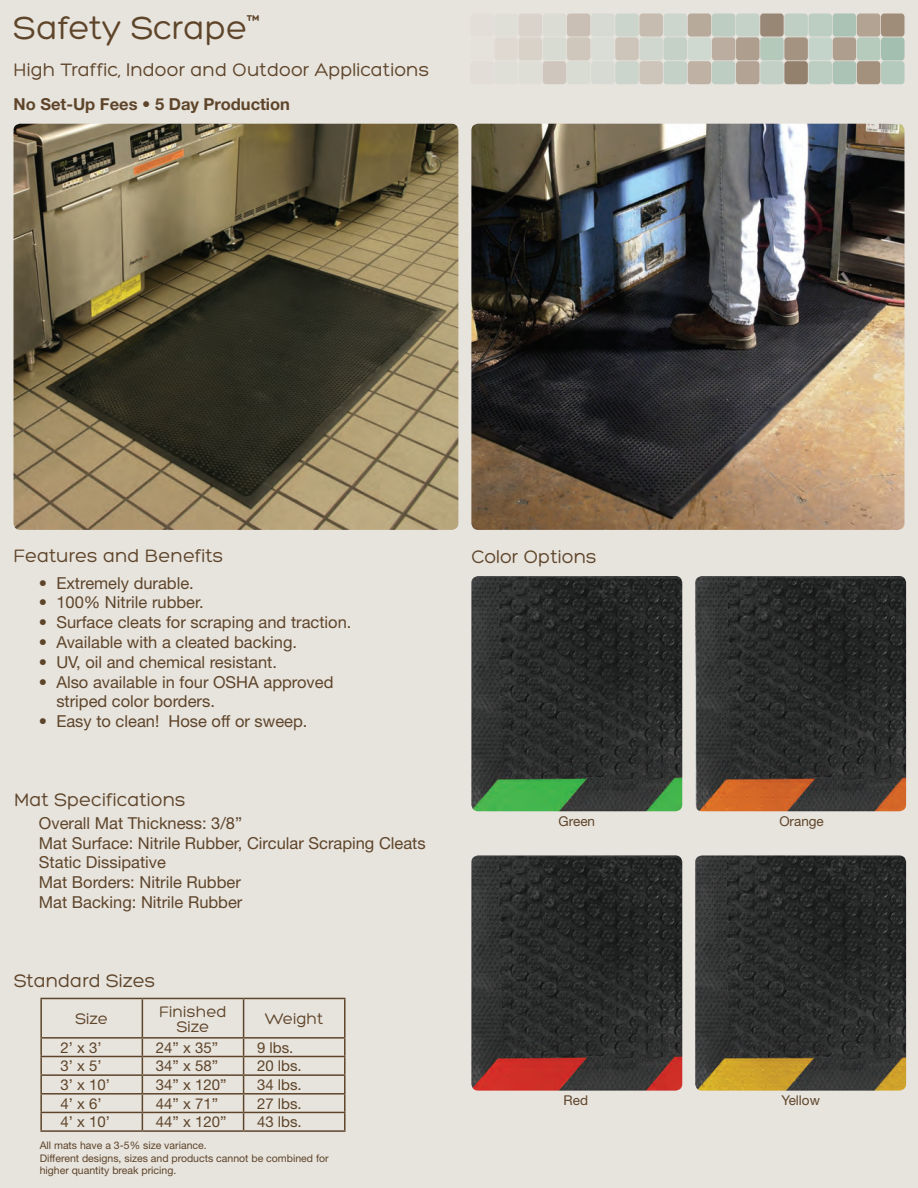
<style>
.page{position:relative;width:918px;height:1188px;background:#e7e3dd}
.page>*{position:absolute;margin:0;border:0;box-sizing:border-box;transform-origin:0 0}
.t1{font:34.5px "Hero";color:#5e452a}
.t2{font:19.5px "Hero";color:#5e452a}
.t3{font:16.5px/19.8px "Helvetica Neue LT Std";color:#5e452a}
.t4{font:700 16.5px "Helvetica Neue LT Std";color:#5e452a}
.t5{font:16.5px/15px "Hero";color:#5e452a;text-align:center}
.t6{font:15px "Helvetica Neue LT Std";color:#5e452a}
.t7{font:13.5px "Helvetica Neue LT Std";color:#5e452a}
.t8{font:10.5px/12.6px "Helvetica Neue LT Std";color:#5e452a}
</style>
<div class="page">
<div style="left:567px;top:37px;width:23px;height:23px;background:#cfc6bc;border-radius:3px"></div>
<div style="left:615px;top:37px;width:24px;height:23px;background:#cec5ba;border-radius:3px"></div>
<div style="left:494px;top:37px;width:24px;height:23px;background:#dfd9d2;border-radius:3px"></div>
<div style="left:639px;top:14px;width:24px;height:23px;background:#c7bcb0;border-radius:3px"></div>
<div style="left:519px;top:14px;width:23px;height:23px;background:#d9d3cb;border-radius:3px"></div>
<div style="left:567px;top:14px;width:23px;height:23px;background:#c9bfb5;border-radius:3px"></div>
<div style="left:591px;top:14px;width:24px;height:23px;background:#d6dad2;border-radius:3px"></div>
<div style="left:470px;top:14px;width:24px;height:23px;background:#e3ded7;border-radius:3px"></div>
<div style="left:591px;top:37px;width:24px;height:23px;background:#d9ddd5;border-radius:3px"></div>
<div style="left:615px;top:14px;width:24px;height:23px;background:#ccd5cb;border-radius:3px"></div>
<div style="left:494px;top:14px;width:24px;height:23px;background:#dfdfd7;border-radius:3px"></div>
<div style="left:639px;top:37px;width:24px;height:23px;background:#d0d7ce;border-radius:3px"></div>
<div style="left:519px;top:37px;width:23px;height:23px;background:#d8d2c9;border-radius:3px"></div>
<div style="left:664px;top:14px;width:23px;height:23px;background:#cdd6cc;border-radius:3px"></div>
<div style="left:543px;top:14px;width:23px;height:23px;background:#dbddd5;border-radius:3px"></div>
<div style="left:567px;top:61px;width:23px;height:23px;background:#d8dcd3;border-radius:3px"></div>
<div style="left:664px;top:37px;width:23px;height:23px;background:#c5d1c6;border-radius:3px"></div>
<div style="left:543px;top:37px;width:23px;height:23px;background:#d8dbd2;border-radius:3px"></div>
<div style="left:664px;top:61px;width:23px;height:23px;background:#c4d1c6;border-radius:3px"></div>
<div style="left:543px;top:61px;width:23px;height:23px;background:#cfc7bd;border-radius:3px"></div>
<div style="left:639px;top:61px;width:24px;height:23px;background:#cec5ba;border-radius:3px"></div>
<div style="left:519px;top:61px;width:23px;height:23px;background:#deded7;border-radius:3px"></div>
<div style="left:615px;top:61px;width:24px;height:23px;background:#ccd5cb;border-radius:3px"></div>
<div style="left:494px;top:61px;width:24px;height:23px;background:#dfdfd7;border-radius:3px"></div>
<div style="left:591px;top:61px;width:24px;height:23px;background:#d6dad2;border-radius:3px"></div>
<div style="left:470px;top:61px;width:24px;height:23px;background:#e2ddd6;border-radius:3px"></div>
<div style="left:784px;top:37px;width:24px;height:23px;background:#a49381;border-radius:3px"></div>
<div style="left:833px;top:37px;width:23px;height:23px;background:#ae9e8e;border-radius:3px"></div>
<div style="left:712px;top:37px;width:23px;height:23px;background:#bbaea0;border-radius:3px"></div>
<div style="left:857px;top:61px;width:23px;height:23px;background:#9f8c79;border-radius:3px"></div>
<div style="left:736px;top:61px;width:24px;height:23px;background:#b2a394;border-radius:3px"></div>
<div style="left:784px;top:61px;width:24px;height:23px;background:#93806d;border-radius:3px"></div>
<div style="left:809px;top:61px;width:23px;height:23px;background:#bccec1;border-radius:3px"></div>
<div style="left:688px;top:61px;width:23px;height:23px;background:#bfb2a5;border-radius:3px"></div>
<div style="left:809px;top:37px;width:23px;height:23px;background:#bfd2c7;border-radius:3px"></div>
<div style="left:688px;top:37px;width:23px;height:23px;background:#d0d9d0;border-radius:3px"></div>
<div style="left:833px;top:61px;width:23px;height:23px;background:#aac3b4;border-radius:3px"></div>
<div style="left:712px;top:61px;width:23px;height:23px;background:#bdcdc1;border-radius:3px"></div>
<div style="left:857px;top:37px;width:23px;height:23px;background:#b4cabc;border-radius:3px"></div>
<div style="left:736px;top:37px;width:24px;height:23px;background:#ad9e8e;border-radius:3px"></div>
<div style="left:881px;top:61px;width:23px;height:23px;background:#b4cabc;border-radius:3px"></div>
<div style="left:760px;top:61px;width:24px;height:23px;background:#c2d0c5;border-radius:3px"></div>
<div style="left:784px;top:14px;width:24px;height:23px;background:#bfcfc3;border-radius:3px"></div>
<div style="left:881px;top:37px;width:23px;height:23px;background:#a3bfaf;border-radius:3px"></div>
<div style="left:760px;top:37px;width:24px;height:23px;background:#b5c9bb;border-radius:3px"></div>
<div style="left:881px;top:14px;width:23px;height:23px;background:#9f8c79;border-radius:3px"></div>
<div style="left:760px;top:14px;width:24px;height:23px;background:#998775;border-radius:3px"></div>
<div style="left:857px;top:14px;width:23px;height:23px;background:#b0a08f;border-radius:3px"></div>
<div style="left:736px;top:14px;width:24px;height:23px;background:#c5d2c7;border-radius:3px"></div>
<div style="left:833px;top:14px;width:23px;height:23px;background:#aac3b4;border-radius:3px"></div>
<div style="left:712px;top:14px;width:23px;height:23px;background:#bdcdc1;border-radius:3px"></div>
<div style="left:809px;top:14px;width:23px;height:23px;background:#bccec1;border-radius:3px"></div>
<div style="left:688px;top:14px;width:23px;height:23px;background:#b7aa9b;border-radius:3px"></div>
<img style="left:471px;top:855px;width:211px;height:236px">
<img style="left:695px;top:855px;width:211px;height:236px">
<img style="left:471px;top:576px;width:211px;height:235px">
<img style="left:695px;top:576px;width:211px;height:235px">
<img style="left:14px;top:124px;width:444px;height:406px">
<img style="left:471px;top:124px;width:433px;height:406px">
<hr style="left:40px;top:999px;width:2px;height:38px;background:#5e452a">
<hr style="left:40px;top:998px;width:102px;height:1px;background:#5e452a">
<hr style="left:142px;top:998px;width:102px;height:1px;background:#5e452a">
<hr style="left:244px;top:998px;width:102px;height:1px;background:#5e452a">
<hr style="left:142px;top:999px;width:1px;height:38px;background:#5e452a">
<hr style="left:243px;top:999px;width:1px;height:38px;background:#5e452a">
<hr style="left:344px;top:999px;width:2px;height:38px;background:#5e452a">
<hr style="left:40px;top:1037px;width:102px;height:2px;background:#5e452a">
<hr style="left:142px;top:1037px;width:102px;height:2px;background:#5e452a">
<hr style="left:244px;top:1037px;width:102px;height:2px;background:#5e452a">
<svg style="left:40px;top:1039px;width:2px;height:91px"></svg>
<svg style="left:142px;top:1039px;width:1px;height:91px"></svg>
<svg style="left:243px;top:1039px;width:1px;height:91px"></svg>
<svg style="left:344px;top:1039px;width:2px;height:91px"></svg>
<hr style="left:40px;top:1056px;width:102px;height:1px;background:#5e452a">
<hr style="left:142px;top:1056px;width:102px;height:1px;background:#5e452a">
<hr style="left:244px;top:1056px;width:102px;height:1px;background:#5e452a">
<hr style="left:40px;top:1074px;width:102px;height:2px;background:#5e452a">
<hr style="left:142px;top:1074px;width:102px;height:2px;background:#5e452a">
<hr style="left:244px;top:1074px;width:102px;height:2px;background:#5e452a">
<hr style="left:40px;top:1093px;width:102px;height:2px;background:#5e452a">
<hr style="left:142px;top:1093px;width:102px;height:2px;background:#5e452a">
<hr style="left:244px;top:1093px;width:102px;height:2px;background:#5e452a">
<hr style="left:40px;top:1112px;width:102px;height:1px;background:#5e452a">
<hr style="left:142px;top:1112px;width:102px;height:1px;background:#5e452a">
<hr style="left:244px;top:1112px;width:102px;height:1px;background:#5e452a">
<hr style="left:40px;top:1130px;width:102px;height:2px;background:#5e452a">
<hr style="left:142px;top:1130px;width:102px;height:2px;background:#5e452a">
<hr style="left:244px;top:1130px;width:102px;height:2px;background:#5e452a">
<h1 class="t1" style="left:14px;top:11px;width:247px">Safety Scrape<sup>™</sup></h1>
<p class="t2" style="left:14px;top:60px;width:417px">High Traffic, Indoor and Outdoor Applications</p>
<p class="t4" style="left:14px;top:94px;width:278px">No Set-Up Fees • 5 Day Production</p>
<p class="t2" style="left:14px;top:546px;width:211px">Features and Benefits</p>
<p class="t3" style="left:39px;top:573px;width:156px">• Extremely durable.</p>
<p class="t3" style="left:39px;top:592px;width:166px">• 100% Nitrile rubber.</p>
<p class="t3" style="left:39px;top:612px;width:314px">• Surface cleats for scraping and traction.</p>
<p class="t3" style="left:39px;top:632px;width:260px">• Available with a cleated backing.</p>
<p class="t3" style="left:39px;top:652px;width:240px">• UV, oil and chemical resistant.</p>
<p class="t3" style="left:56px;top:672px;width:279px;text-indent:-17px">• Also available in four OSHA approved striped color borders.</p>
<p class="t3" style="left:39px;top:711px;width:270px">• Easy to clean! Hose off or sweep.</p>
<p class="t2" style="left:14px;top:790px;width:173px">Mat Specifications</p>
<p class="t3" style="left:39px;top:813px;width:388px">Overall Mat Thickness: 3/8”<br>Mat Surface: Nitrile Rubber, Circular Scraping Cleats<br>Static Dissipative<br>Mat Borders: Nitrile Rubber<br>Mat Backing: Nitrile Rubber</p>
<p class="t2" style="left:14px;top:971px;width:143px">Standard Sizes</p>
<p class="t5" style="left:75px;top:1012px;width:34px">Size</p>
<p class="t5" style="left:159px;top:1004px;width:69px">Finished<br>Size</p>
<p class="t5" style="left:265px;top:1012px;width:60px">Weight</p>
<p class="t6" style="left:60px;top:1038px;width:43px">2’ x 3’</p>
<p class="t6" style="left:156px;top:1038px;width:64px">24” x 35”</p>
<p class="t6" style="left:257px;top:1038px;width:38px">9 lbs.</p>
<p class="t6" style="left:60px;top:1057px;width:43px">3’ x 5’</p>
<p class="t6" style="left:156px;top:1057px;width:64px">34” x 58”</p>
<p class="t6" style="left:257px;top:1057px;width:46px">20 lbs.</p>
<p class="t6" style="left:60px;top:1076px;width:51px">3’ x 10’</p>
<p class="t6" style="left:156px;top:1076px;width:72px">34” x 120”</p>
<p class="t6" style="left:257px;top:1076px;width:46px">34 lbs.</p>
<p class="t6" style="left:60px;top:1094px;width:43px">4’ x 6’</p>
<p class="t6" style="left:156px;top:1094px;width:64px">44” x 71”</p>
<p class="t6" style="left:257px;top:1094px;width:46px">27 lbs.</p>
<p class="t6" style="left:60px;top:1113px;width:51px">4’ x 10’</p>
<p class="t6" style="left:156px;top:1113px;width:72px">44” x 120”</p>
<p class="t6" style="left:257px;top:1113px;width:46px">43 lbs.</p>
<p class="t8" style="left:40px;top:1139px;width:291px">All mats have a 3-5% size variance.<br>Different designs, sizes and products cannot be combined for higher quantity break pricing.</p>
<p class="t2" style="left:471px;top:547px;width:127px">Color Options</p>
<p class="t7" style="left:559px;top:813px;width:38px">Green</p>
<p class="t7" style="left:779px;top:813px;width:46px">Orange</p>
<p class="t7" style="left:564px;top:1093px;width:26px">Red</p>
<p class="t7" style="left:781px;top:1093px;width:40px">Yellow</p>
</div>
